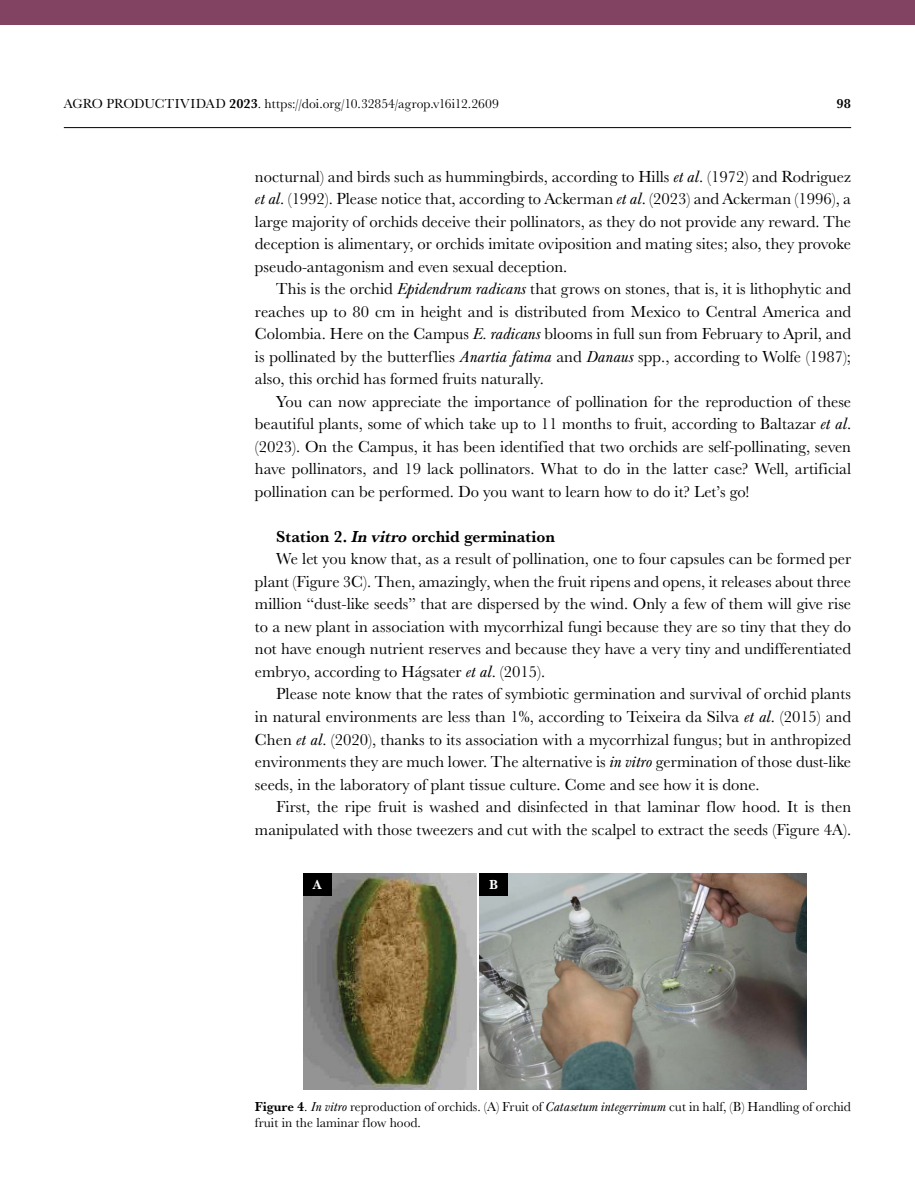
<style>
.page{position:relative;width:915px;height:1191px;background:#fff}
.page>*{position:absolute;margin:0;border:0;box-sizing:border-box;transform-origin:0 0}
.t1{font:16.5px/22.5px "Baskerville URW";color:#000;text-align:justify}
.t2{font:700 16.5px "Baskerville URW";color:#000}
.t3{font:13.5px/16.5px "Baskerville URW";color:#000}
.t4{font:700 13.5px "Baskerville URW";color:#000}
.t5{font:700 13.5px "Baskerville URW";color:#fff}
.s1{font-weight:700}
.s2{font-style:italic}
</style>
<div class="page">
<hr style="left:64px;top:127px;width:786px;height:1px;background:#000">
<div style="left:0;top:0;width:914px;height:24px;background:#824362"></div>
<img style="left:303px;top:873px;width:173px;height:216px">
<img style="left:479px;top:873px;width:326px;height:216px">
<div style="left:303px;top:873px;width:28px;height:22px;background:#000"></div>
<div style="left:479px;top:873px;width:28px;height:22px;background:#000"></div>
<p class="t3" style="left:64px;top:95px;width:436px">AGRO PRODUCTIVIDAD <span class="s1">2023</span>. https://doi.org/10.32854/agrop.v16i12.2609</p>
<p class="t4" style="left:836px;top:94px;width:16px">98</p>
<p class="t1" style="left:255px;top:164px;width:597px">nocturnal) and birds such as hummingbirds, according to Hills <span class="s2">et al</span>. (1972) and Rodriguez <span class="s2">et al</span>. (1992). Please notice that, according to Ackerman <span class="s2">et al</span>. (2023) and Ackerman (1996), a large majority of orchids deceive their pollinators, as they do not provide any reward. The deception is alimentary, or orchids imitate oviposition and mating sites; also, they provoke pseudo-antagonism and even sexual deception.</p>
<p class="t1" style="left:255px;top:277px;width:597px;text-indent:21px">This is the orchid <span class="s2">Epidendrum radicans</span> that grows on stones, that is, it is lithophytic and reaches up to 80 cm in height and is distributed from Mexico to Central America and Colombia. Here on the Campus <span class="s2">E. radicans</span> blooms in full sun from February to April, and is pollinated by the butterflies <span class="s2">Anartia fatima</span> and <span class="s2">Danaus</span> spp., according to Wolfe (1987); also, this orchid has formed fruits naturally.</p>
<p class="t1" style="left:255px;top:389px;width:597px;text-indent:21px">You can now appreciate the importance of pollination for the reproduction of these beautiful plants, some of which take up to 11 months to fruit, according to Baltazar <span class="s2">et al</span>. (2023). On the Campus, it has been identified that two orchids are self-pollinating, seven have pollinators, and 19 lack pollinators. What to do in the latter case? Well, artificial pollination can be performed. Do you want to learn how to do it? Let’s go!</p>
<p class="t2" style="left:276px;top:524px;width:280px">Station 2. <span class="s2">In vitro</span> orchid germination</p>
<p class="t1" style="left:276px;top:547px;width:576px">We let you know that, as a result of pollination, one to four capsules can be formed per</p>
<p class="t1" style="left:255px;top:569px;width:597px">plant (Figure 3C). Then, amazingly, when the fruit ripens and opens, it releases about three</p>
<p class="t1" style="left:255px;top:592px;width:597px">million “dust-like seeds” that are dispersed by the wind. Only a few of them will give rise</p>
<p class="t1" style="left:255px;top:615px;width:597px">to a new plant in association with mycorrhizal fungi because they are so tiny that they do</p>
<p class="t1" style="left:255px;top:637px;width:597px">not have enough nutrient reserves and because they have a very tiny and undifferentiated</p>
<p class="t1" style="left:255px;top:660px;width:292px">embryo, according to Hágsater <span class="s2">et al</span>. (2015).</p>
<p class="t1" style="left:276px;top:682px;width:576px">Please note know that the rates of symbiotic germination and survival of orchid plants</p>
<p class="t1" style="left:255px;top:705px;width:597px">in natural environments are less than 1%, according to Teixeira da Silva <span class="s2">et al</span>. (2015) and</p>
<p class="t1" style="left:255px;top:727px;width:597px">Chen <span class="s2">et al</span>. (2020), thanks to its association with a mycorrhizal fungus; but in anthropized</p>
<p class="t1" style="left:255px;top:750px;width:597px">environments they are much lower. The alternative is <span class="s2">in vitro</span> germination of those dust-like</p>
<p class="t1" style="left:255px;top:772px;width:506px">seeds, in the laboratory of plant tissue culture. Come and see how it is done.</p>
<p class="t1" style="left:276px;top:795px;width:576px">First, the ripe fruit is washed and disinfected in that laminar flow hood. It is then</p>
<p class="t1" style="left:255px;top:817px;width:597px">manipulated with those tweezers and cut with the scalpel to extract the seeds (Figure 4A).</p>
<p class="t5" style="left:313px;top:874px;width:10px">A</p>
<p class="t5" style="left:489px;top:874px;width:10px">B</p>
<p class="t3" style="left:255px;top:1097px;width:597px"><span class="s1">Figure 4</span>. <span class="s2">In vitro</span> reproduction of orchids. (A) Fruit of <span class="s2">Catasetum integerrimum</span> cut in half, (B) Handling of orchid fruit in the laminar flow hood.</p>
</div>
